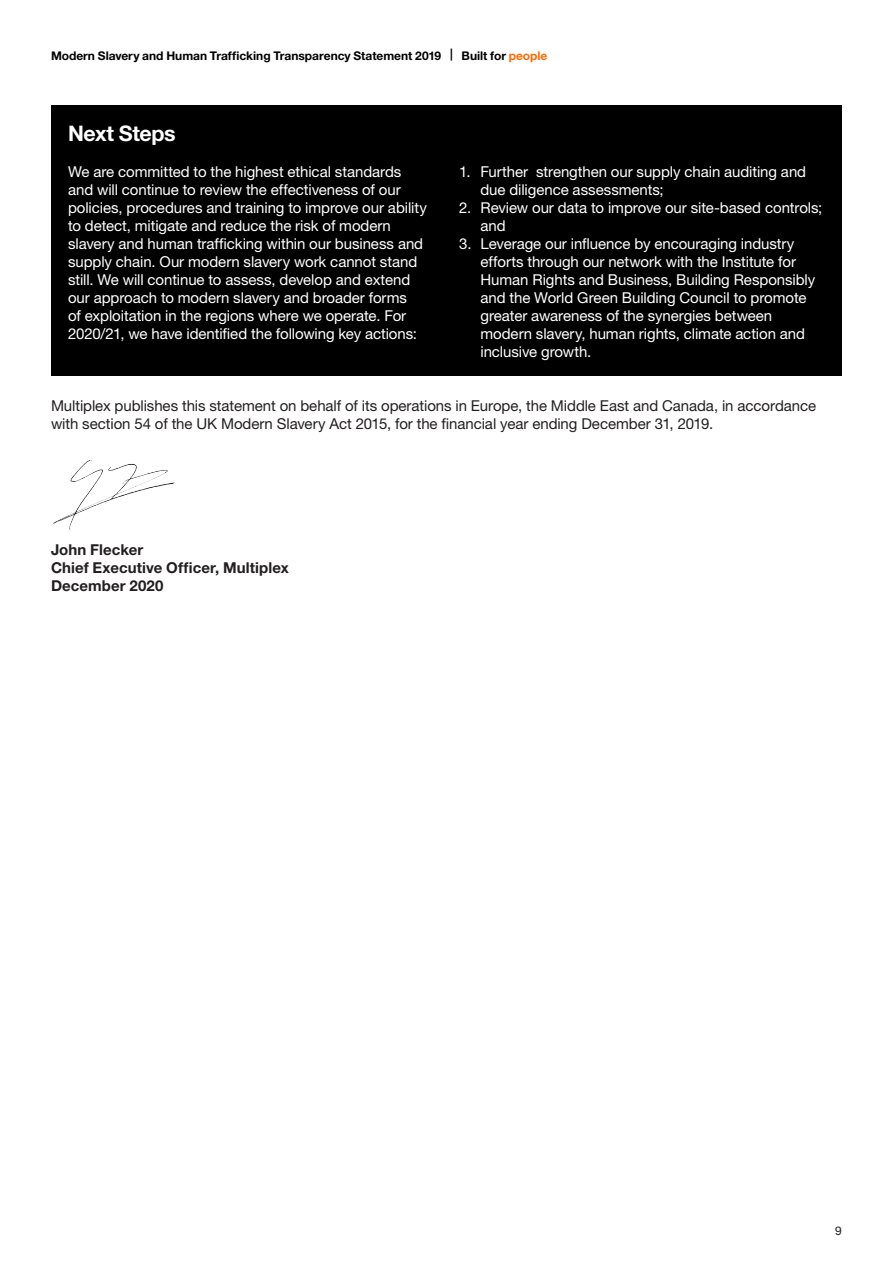
<style>
.page{position:relative;width:893px;height:1263px;background:#fff}
.page>*{position:absolute;margin:0;border:0;box-sizing:border-box;transform-origin:0 0}
.small_heading_bold{font:700 21.45px "Helvetica Neue LT Std";letter-spacing:-.02em;color:#fff}
.main_body{font:15px/18px "Helvetica Neue LT Std";letter-spacing:-.005em;color:#fff}
.main_body-2{font:15px/18px "Helvetica Neue LT Std";letter-spacing:-.005em;color:#231f20}
.main_body_bold{font:700 15px "Helvetica Neue LT Std";letter-spacing:.005em;color:#231f20}
.t1{font:700 12px "Helvetica Neue LT Std";color:#000}
.t2{font:12px "Helvetica Neue LT Std";color:#231f20}
.s1{color:#ff6900}
</style>
<div class="page">
<div style="left:51px;top:105px;width:791px;height:270px;background:#000"></div>
<img style="left:53px;top:460px;width:122px;height:71px">
<p class="t1" style="left:51px;top:48px;width:498px">Modern Slavery and Human Trafficking Transparency Statement 2019 | Built for <span class="s1">people</span></p>
<p class="small_heading_bold" style="left:68px;top:120px;width:109px">Next Steps</p>
<p class="main_body" style="left:68px;top:162px;width:360px">We are committed to the highest ethical standards and will continue to review the effectiveness of our policies, procedures and training to improve our ability to detect, mitigate and reduce the risk of modern slavery and human trafficking within our business and supply chain. Our modern slavery work cannot stand still. We will continue to assess, develop and extend our approach to modern slavery and broader forms<br>of exploitation in the regions where we operate. For 2020/21, we have identified the following key actions:</p>
<p class="main_body" style="left:480px;top:162px;width:327px;text-indent:-21px">1. Further strengthen our supply chain auditing and due diligence assessments;</p>
<p class="main_body" style="left:480px;top:198px;width:343px;text-indent:-21px">2. Review our data to improve our site-based controls; and</p>
<p class="main_body" style="left:480px;top:234px;width:336px;text-indent:-21px">3. Leverage our influence by encouraging industry efforts through our network with the Institute for Human Rights and Business, Building Responsibly and the World Green Building Council to promote greater awareness of the synergies between modern slavery, human rights, climate action and inclusive growth.</p>
<p class="main_body-2" style="left:51px;top:396px;width:767px">Multiplex publishes this statement on behalf of its operations in Europe, the Middle East and Canada, in accordance with section 54 of the UK Modern Slavery Act 2015, for the financial year ending December 31, 2019.</p>
<p class="main_body_bold" style="left:51px;top:540px;width:94px">John Flecker</p>
<p class="main_body_bold" style="left:51px;top:558px;width:239px">Chief Executive Officer, Multiplex</p>
<p class="main_body_bold" style="left:51px;top:576px;width:114px">December 2020</p>
<p class="t2" style="left:835px;top:1224px;width:8px">9</p>
</div>
